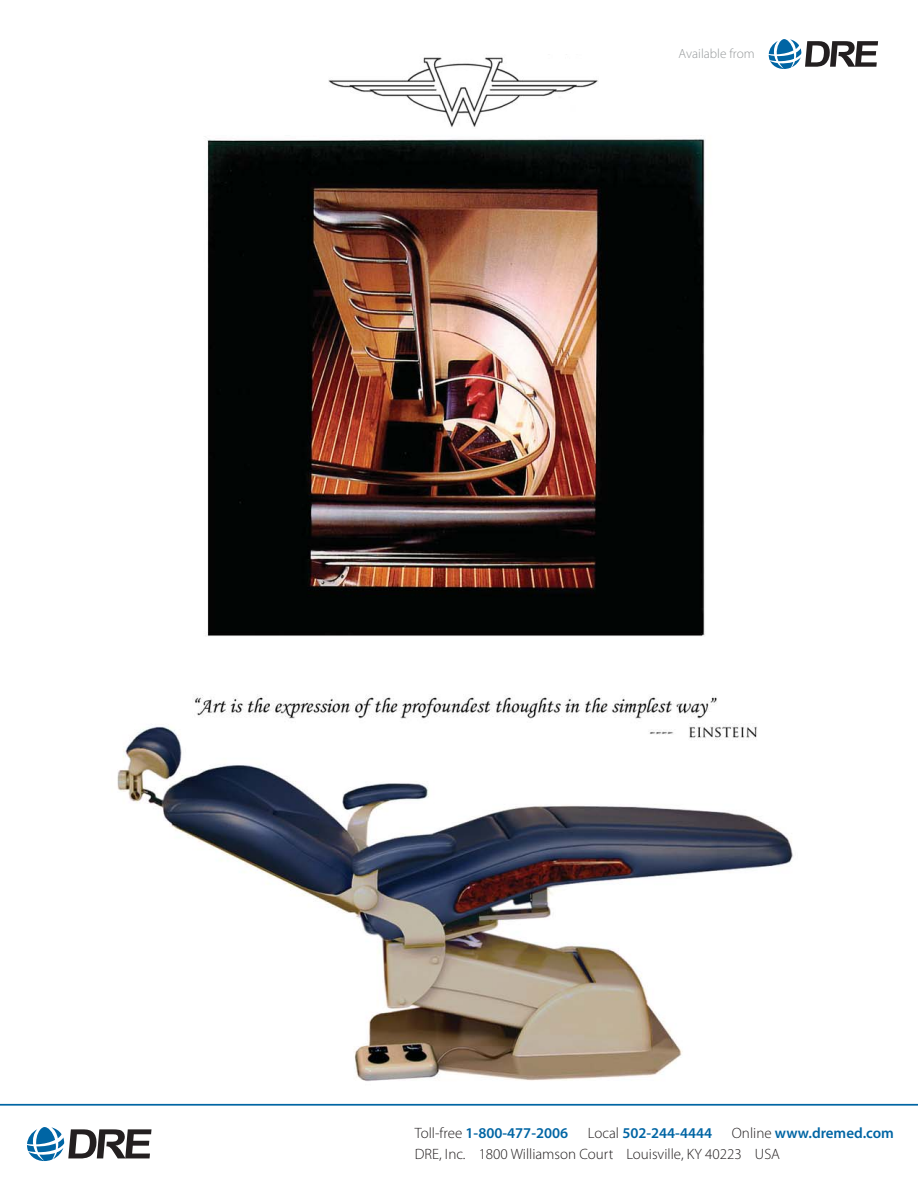
<style>
.page{position:relative;width:918px;height:1188px;background:#fff}
.page>*{position:absolute;margin:0;border:0;box-sizing:border-box;transform-origin:0 0}
.t1{font:300 15px/21px "Myriad Pro";color:#221e1f}
.t2{font:600 15px "Myriad Pro";color:#0065a4}
.t3{font:300 13.35px "Myriad Pro";color:#96999b}
.s1{font-weight:300;color:#221e1f}
.s2{font-weight:600;color:#0065a4}
</style>
<div class="page">
<img style="left:20px;top:81px;width:870px;height:1023px">
<img style="left:328px;top:57px;width:270px;height:72px">
<hr style="left:0;top:1104px;width:918px;height:2px;background:#0065a4">
<svg style="left:27px;top:1127px;width:125px;height:34px"></svg>
<svg style="left:649px;top:39px;width:241px;height:63px"></svg>
<p class="t3" style="left:679px;top:46px;width:78px">Available from</p>
<p class="t2" style="left:415px;top:1124px;width:155px"><span class="s1">Toll-free</span> 1-800-477-2006</p>
<p class="t2" style="left:588px;top:1124px;width:126px"><span class="s1">Local</span> 502-244-4444</p>
<p class="t1" style="left:415px;top:1122px;width:481px;text-indent:317px">Online <span class="s2">www.dremed.com<br></span>DRE, Inc. 1800 Williamson Court Louisville, KY 40223 USA</p>
</div>
